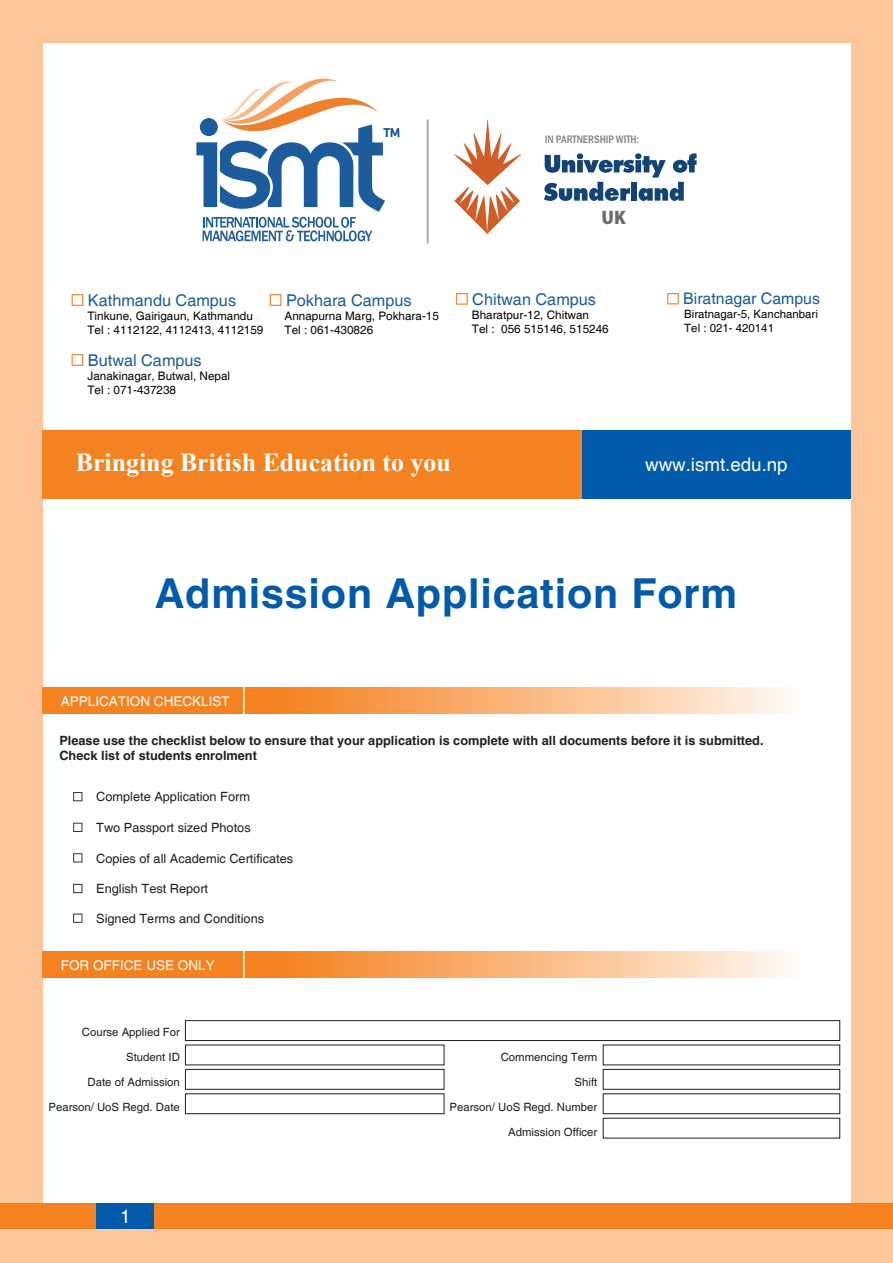
<style>
.page{position:relative;width:893px;height:1263px;background:#fcc69a}
.page>*{position:absolute;margin:0;border:0;box-sizing:border-box;transform-origin:0 0}
.t1{font:500 condensed 146.7px "Franklin Gothic";color:#9b9ea8;scale:.1 1}
.t2{font:700 41.25px "Helvetica";letter-spacing:.02em;color:#015aaa}
.t3{font:700 25.8px "Times New Roman";color:#fff}
.t4{font:900 semi-condensed 19.65px "Myriad Pro";color:#6c6d70}
.t5{font:18.75px "Helvetica";color:#fff}
.t6{font:16.2px "Helvetica";color:#1c5c9c}
.t7{font:15.9px "Helvetica";color:#1c5c9c}
.t8{font:13.5px "Helvetica";color:#fff}
.t9{font:700 12.75px/15.3px "Helvetica";color:#231f20}
.t10{font:12.75px "Helvetica";color:#231f20}
.t11{font:11.7px/14.1px "Helvetica";color:#040503}
.t12{font:11.4px/25px "Helvetica";color:#231f20;text-align:right}
.t13{font:11.4px/13.8px "Helvetica";color:#040503}
.t14{font:500 condensed 11.1px "Franklin Gothic";color:#7c7d82}
</style>
<div class="page">
<div style="left:43px;top:43px;width:807px;height:1177px;background:#fff"></div>
<div style="left:0;top:1203px;width:893px;height:26px;background:#f48221"></div>
<div style="left:97px;top:1203px;width:57px;height:26px;background:#015aaa"></div>
<svg style="left:73px;top:792px;width:9px;height:9px"></svg>
<svg style="left:73px;top:823px;width:9px;height:9px"></svg>
<svg style="left:73px;top:853px;width:9px;height:9px"></svg>
<svg style="left:73px;top:884px;width:9px;height:9px"></svg>
<svg style="left:73px;top:913px;width:9px;height:10px"></svg>
<svg style="left:43px;top:687px;width:747px;height:26px;background:#f8a965"></svg>
<hr style="left:243px;top:681px;width:1px;height:34px;background:#fff">
<svg style="left:43px;top:951px;width:747px;height:26px;background:#f8a965"></svg>
<hr style="left:243px;top:945px;width:1px;height:34px;background:#fff">
<div style="left:185px;top:1020px;width:655px;height:21px;background:#fff;border:1px solid #231f20"></div>
<div style="left:185px;top:1069px;width:259px;height:20px;background:#fff;border:1px solid #231f20"></div>
<div style="left:185px;top:1093px;width:259px;height:21px;background:#fff;border:1px solid #231f20"></div>
<div style="left:603px;top:1069px;width:237px;height:20px;background:#fff;border:1px solid #231f20"></div>
<div style="left:603px;top:1093px;width:237px;height:21px;background:#fff;border:1px solid #231f20"></div>
<div style="left:43px;top:431px;width:807px;height:68px;background:#015aaa"></div>
<div style="left:43px;top:431px;width:539px;height:68px;background:#f48221"></div>
<svg style="left:72px;top:294px;width:11px;height:12px"></svg>
<svg style="left:72px;top:354px;width:11px;height:12px"></svg>
<svg style="left:270px;top:294px;width:11px;height:12px"></svg>
<svg style="left:456px;top:293px;width:12px;height:12px"></svg>
<svg style="left:667px;top:293px;width:12px;height:11px"></svg>
<svg style="left:196px;top:78px;width:203px;height:163px"></svg>
<svg style="left:544px;top:153px;width:153px;height:48px"></svg>
<svg style="left:454px;top:120px;width:67px;height:114px"></svg>
<h3 class="t6" style="left:88px;top:291px;width:150px">Kathmandu Campus</h3>
<p class="t11" style="left:87px;top:309px;width:177px">Tinkune, Gairigaun, Kathmandu<br>Tel : 4112122, 4112413, 4112159</p>
<h3 class="t6" style="left:88px;top:351px;width:115px">Butwal Campus</h3>
<p class="t11" style="left:87px;top:369px;width:144px">Janakinagar, Butwal, Nepal<br>Tel : 071-437238</p>
<h1 class="t1" style="left:424px;top:73px;width:75px">|</h1>
<h3 class="t6" style="left:286px;top:291px;width:127px">Pokhara Campus</h3>
<p class="t11" style="left:285px;top:309px;width:156px">Annapurna Marg, Pokhara-15<br>Tel : 061-430826</p>
<p class="t14" style="left:545px;top:132px;width:96px">IN PARTNERSHIP WITH:</p>
<h3 class="t4" style="left:602px;top:206px;width:26px">UK</h3>
<h3 class="t6" style="left:472px;top:290px;width:125px">Chitwan Campus</h3>
<p class="t11" style="left:472px;top:308px;width:138px">Bharatpur-12, Chitwan<br>Tel : 056 515146, 515246</p>
<h3 class="t7" style="left:683px;top:290px;width:138px">Biratnagar Campus</h3>
<p class="t13" style="left:684px;top:308px;width:135px">Biratnagar-5, Kanchanbari<br>Tel : 021- 420141</p>
<h3 class="t3" style="left:76px;top:444px;width:376px">Bringing British Education to you</h3>
<h3 class="t5" style="left:645px;top:454px;width:144px">www.ismt.edu.np</h3>
<h2 class="t2" style="left:155px;top:568px;width:584px">Admission Application Form</h2>
<p class="t8" style="left:61px;top:693px;width:170px">APPLICATION CHECKLIST</p>
<p class="t9" style="left:59px;top:732px;width:706px">Please use the checklist below to ensure that your application is complete with all documents before it is submitted.<br>Check list of students enrolment</p>
<p class="t10" style="left:96px;top:789px;width:155px">Complete Application Form</p>
<p class="t10" style="left:96px;top:820px;width:156px">Two Passport sized Photos</p>
<p class="t10" style="left:96px;top:851px;width:198px">Copies of all Academic Certificates</p>
<p class="t10" style="left:96px;top:881px;width:113px">English Test Report</p>
<p class="t10" style="left:96px;top:911px;width:169px">Signed Terms and Conditions</p>
<p class="t8" style="left:61px;top:957px;width:155px">FOR OFFICE USE ONLY</p>
<p class="t12" style="left:48px;top:1019px;width:133px">Course Applied For<br>Student ID<br>Date of Admission<br>Pearson/ UoS Regd. Date</p>
<h3 class="t5" style="left:120px;top:1205px;width:12px">1</h3>
<p class="t12" style="left:449px;top:1044px;width:149px">Commencing Term<br>Shift<br>Pearson/ UoS Regd. Number<br>Admission Officer</p>
</div>
